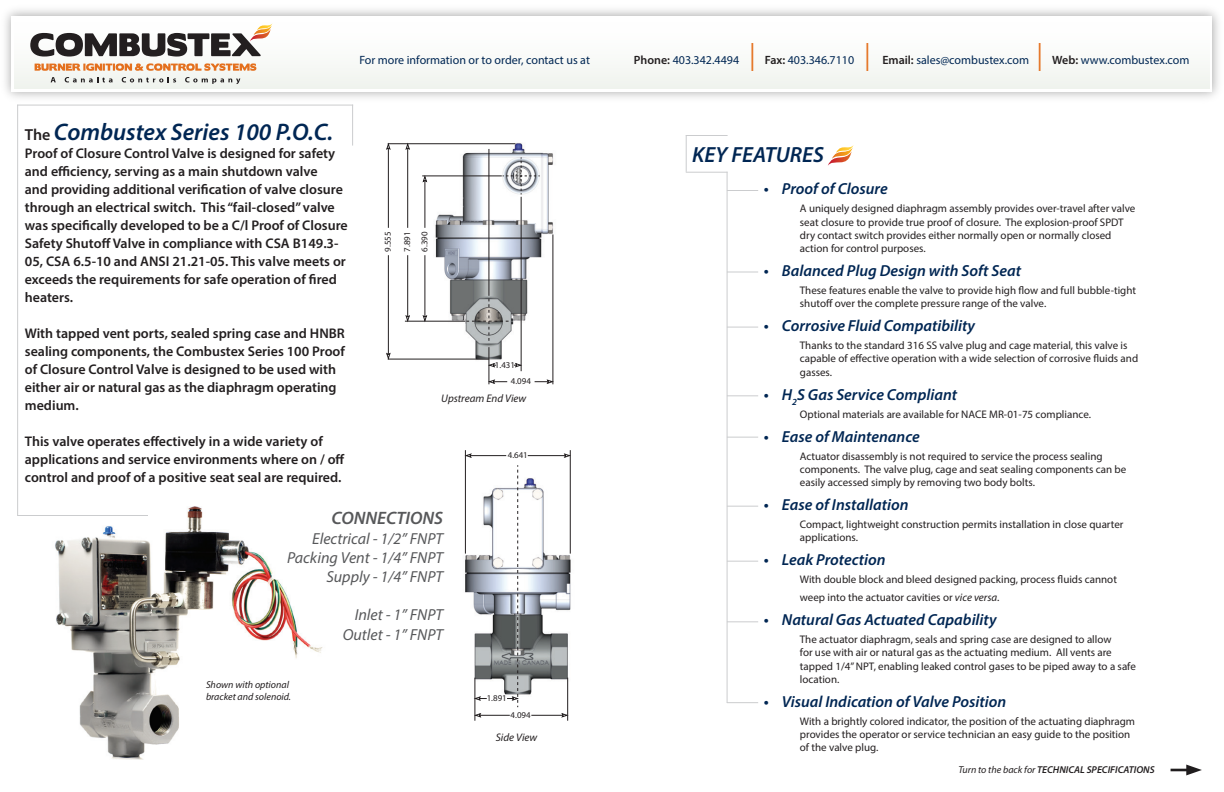
<style>
.page{position:relative;width:1224px;height:792px;background:#fff}
.page>*{position:absolute;margin:0;border:0;box-sizing:border-box;transform-origin:0 0}
.t1{font:italic condensed 28px "Myriad Pro";color:#e4701e}
.t2{font:italic 600 24px "Myriad Pro";color:#002653}
.t3{font:italic 600 22px "Myriad Pro";color:#002653}
.t4{font:italic 600 18px "Myriad Pro";color:#57585a}
.t5{font:italic 600 16px "Myriad Pro";color:#002653}
.t6{font:italic 16px/19.2px "Myriad Pro";color:#57585a;text-align:right}
.t7{font:600 14px/18px "Myriad Pro";color:#231f20}
.t8{font:12px "Myriad Pro";color:#002653}
.t9{font:11px/13.2px "Myriad Pro";color:#231f20}
.t10{font:italic 11px "Myriad Pro";color:#231f20}
.t11{font:italic 600 10px "Myriad Pro";color:#231f20}
.t12{font:italic 10px/12px "Myriad Pro";color:#231f20}
.t13{font:8.9px/19.3px "Myriad Pro";color:#231f20}
.s1{font-weight:600;color:#231f20}
.s2{font-style:normal;font-size:16px;color:#231f20}
.s3{font-style:italic}
.s4{font-weight:400}
</style>
<div class="page">
<img style="left:464px;top:450px;width:107px;height:271px">
<hr style="left:475px;top:678px;width:1px;height:43px;background:#231f20">
<hr style="left:567px;top:678px;width:1px;height:43px;background:#231f20">
<svg style="left:475px;top:713px;width:6px;height:4px"></svg>
<hr style="left:480px;top:715px;width:30px;height:1px;background:#231f20">
<svg style="left:562px;top:713px;width:5px;height:4px"></svg>
<hr style="left:531px;top:715px;width:32px;height:1px;background:#231f20">
<svg style="left:475px;top:696px;width:12px;height:5px"></svg>
<svg style="left:507px;top:465px;width:12px;height:242px"></svg>
<svg style="left:466px;top:453px;width:6px;height:5px"></svg>
<hr style="left:470px;top:455px;width:36px;height:1px;background:#231f20">
<svg style="left:564px;top:453px;width:6px;height:5px"></svg>
<hr style="left:528px;top:455px;width:38px;height:1px;background:#231f20">
<hr style="left:465px;top:450px;width:1px;height:104px;background:#231f20">
<hr style="left:570px;top:450px;width:1px;height:104px;background:#231f20">
<img style="left:386px;top:135px;width:313px;height:250px">
<svg style="left:503px;top:157px;width:37px;height:37px"></svg>
<svg style="left:466px;top:299px;width:45px;height:45px"></svg>
<hr style="left:489px;top:149px;width:1px;height:147px;background:#231f20">
<hr style="left:521px;top:197px;width:1px;height:174px;background:#231f20">
<hr style="left:553px;top:234px;width:1px;height:150px;background:#231f20">
<hr style="left:489px;top:347px;width:1px;height:37px;background:#231f20">
<hr style="left:422px;top:176px;width:80px;height:1px;background:#231f20">
<hr style="left:405px;top:321px;width:60px;height:1px;background:#231f20">
<hr style="left:388px;top:359px;width:101px;height:1px;background:#231f20">
<hr style="left:388px;top:144px;width:127px;height:1px;background:#231f20">
<svg style="left:489px;top:380px;width:18px;height:4px"></svg>
<svg style="left:535px;top:380px;width:18px;height:4px"></svg>
<svg style="left:489px;top:363px;width:7px;height:4px"></svg>
<svg style="left:514px;top:363px;width:7px;height:4px"></svg>
<svg style="left:423px;top:315px;width:4px;height:6px"></svg>
<hr style="left:425px;top:255px;width:1px;height:62px;background:#231f20">
<svg style="left:423px;top:176px;width:4px;height:6px"></svg>
<hr style="left:425px;top:181px;width:1px;height:47px;background:#231f20">
<svg style="left:406px;top:315px;width:4px;height:6px"></svg>
<hr style="left:408px;top:255px;width:1px;height:62px;background:#231f20">
<svg style="left:406px;top:144px;width:4px;height:6px"></svg>
<hr style="left:408px;top:148px;width:1px;height:80px;background:#231f20">
<svg style="left:386px;top:353px;width:5px;height:6px"></svg>
<hr style="left:388px;top:255px;width:1px;height:99px;background:#231f20">
<svg style="left:386px;top:144px;width:5px;height:6px"></svg>
<hr style="left:388px;top:148px;width:1px;height:80px;background:#231f20">
<img style="left:55px;top:506px;width:268px;height:254px">
<svg style="left:828px;top:145px;width:26px;height:21px"></svg>
<hr style="left:686px;top:172px;width:42px;height:1px;background:#cbccce">
<hr style="left:686px;top:135px;width:42px;height:1px;background:#cbccce">
<hr style="left:727px;top:172px;width:1px;height:531px;background:#cbccce">
<hr style="left:727px;top:190px;width:31px;height:1px;background:#cbccce">
<hr style="left:727px;top:327px;width:31px;height:1px;background:#cbccce">
<hr style="left:727px;top:272px;width:31px;height:1px;background:#cbccce">
<hr style="left:727px;top:395px;width:31px;height:1px;background:#cbccce">
<hr style="left:727px;top:437px;width:31px;height:1px;background:#cbccce">
<hr style="left:727px;top:506px;width:31px;height:1px;background:#cbccce">
<hr style="left:727px;top:561px;width:31px;height:1px;background:#cbccce">
<hr style="left:727px;top:621px;width:31px;height:1px;background:#cbccce">
<hr style="left:727px;top:702px;width:31px;height:1px;background:#cbccce">
<hr style="left:686px;top:135px;width:1px;height:37px;background:#cbccce">
<svg style="left:1171px;top:765px;width:31px;height:10px"></svg>
<hr style="left:17px;top:105px;width:1px;height:410px;background:#cbccce">
<hr style="left:352px;top:105px;width:1px;height:41px;background:#cbccce">
<hr style="left:17px;top:515px;width:131px;height:1px;background:#cbccce">
<div style="left:14px;top:19px;width:1196px;height:70px;background:#f9faf8"></div>
<svg style="left:35px;top:63px;width:221px;height:8px"></svg>
<svg style="left:30px;top:24px;width:242px;height:33px"></svg>
<svg style="left:51px;top:77px;width:5px;height:5px"></svg>
<svg style="left:65px;top:77px;width:48px;height:5px"></svg>
<svg style="left:122px;top:77px;width:54px;height:5px"></svg>
<svg style="left:185px;top:77px;width:55px;height:7px"></svg>
<p class="t8" style="left:359px;top:53px;width:232px">For more information or to order, contact us at</p>
<p class="t8" style="left:634px;top:53px;width:107px"><span class="s1">Phone:</span> 403.342.4494</p>
<h1 class="t1" style="left:749px;top:38px;width:7px">|</h1>
<p class="t8" style="left:765px;top:53px;width:91px"><span class="s1">Fax:</span> 403.346.7110</p>
<h1 class="t1" style="left:864px;top:38px;width:7px">|</h1>
<p class="t8" style="left:882px;top:53px;width:148px"><span class="s1">Email:</span> sales@combustex.com</p>
<h1 class="t1" style="left:1037px;top:38px;width:7px">|</h1>
<p class="t8" style="left:1052px;top:53px;width:139px"><span class="s1">Web:</span> www.combustex.com</p>
<h2 class="t2" style="left:25px;top:116px;width:310px"><span class="s2">The</span> Combustex Series 100 P.O.C.</h2>
<p class="t7" style="left:25px;top:143px;width:324px">Proof of Closure Control Valve is designed for safety and efficiency, serving as a main shutdown valve<br>and providing additional verification of valve closure through an electrical switch. This “fail-closed” valve was specifically developed to be a C/l Proof of Closure Safety Shutoff Valve in compliance with CSA B149.3- 05, CSA 6.5-10 and ANSI 21.21-05. This valve meets or exceeds the requirements for safe operation of fired heaters.</p>
<p class="t7" style="left:25px;top:323px;width:322px">With tapped vent ports, sealed spring case and HNBR sealing components, the Combustex Series 100 Proof of Closure Control Valve is designed to be used with either air or natural gas as the diaphragm operating medium.</p>
<p class="t7" style="left:25px;top:431px;width:321px">This valve operates effectively in a wide variety of applications and service environments where on / off control and proof of a positive seat seal are required.</p>
<p class="t13" style="left:378px;top:252px;width:22px;rotate:-90deg">9.555<br>7.891</p>
<p class="t13" style="left:415px;top:252px;width:22px;rotate:-90deg">6.390</p>
<p class="t13" style="left:495px;top:355px;width:22px">1.431</p>
<p class="t13" style="left:511px;top:372px;width:22px">4.094</p>
<p class="t10" style="left:441px;top:391px;width:87px">Upstream End View</p>
<p class="t13" style="left:508px;top:446px;width:22px">4.641</p>
<h3 class="t4" style="left:332px;top:507px;width:113px">CONNECTIONS</h3>
<h3 class="t6" style="left:287px;top:528px;width:157px">Electrical - 1/2” FNPT<br>Packing Vent - 1/4” FNPT<br>Supply - 1/4” FNPT</h3>
<h3 class="t6" style="left:343px;top:605px;width:102px">Inlet - 1” FNPT<br>Outlet - 1” FNPT</h3>
<p class="t12" style="left:206px;top:678px;width:87px">Shown with optional bracket and solenoid.</p>
<p class="t13" style="left:487px;top:689px;width:22px">1.891</p>
<p class="t13" style="left:511px;top:705px;width:22px">4.094</p>
<p class="t10" style="left:496px;top:730px;width:43px">Side View</p>
<h3 class="t3" style="left:692px;top:141px;width:133px">KEY FEATURES</h3>
<h3 class="t5" style="left:764px;top:179px;width:125px">• Proof of Closure</h3>
<p class="t9" style="left:800px;top:202px;width:337px">A uniquely designed diaphragm assembly provides over-travel after valve seat closure to provide true proof of closure. The explosion-proof SPDT dry contact switch provides either normally open or normally closed action for control purposes.</p>
<h3 class="t5" style="left:764px;top:260px;width:259px">• Balanced Plug Design with Soft Seat</h3>
<p class="t9" style="left:800px;top:283px;width:338px">These features enable the valve to provide high flow and full bubble-tight shutoff over the complete pressure range of the valve.</p>
<h3 class="t5" style="left:764px;top:316px;width:213px">• Corrosive Fluid Compatibility</h3>
<p class="t9" style="left:800px;top:339px;width:340px">Thanks to the standard 316 SS valve plug and cage material, this valve is capable of effective operation with a wide selection of corrosive fluids and gasses.</p>
<h3 class="t5" style="left:764px;top:384px;width:195px">• H<sub>2</sub>S Gas Service Compliant</h3>
<p class="t9" style="left:800px;top:407px;width:293px">Optional materials are available for NACE MR-01-75 compliance.</p>
<h3 class="t5" style="left:764px;top:426px;width:157px">• Ease of Maintenance</h3>
<p class="t9" style="left:800px;top:449px;width:328px">Actuator disassembly is not required to service the process sealing components. The valve plug, cage and seat sealing components can be easily accessed simply by removing two body bolts.</p>
<h3 class="t5" style="left:764px;top:494px;width:146px">• Ease of Installation</h3>
<p class="t9" style="left:800px;top:517px;width:325px">Compact, lightweight construction permits installation in close quarter applications.</p>
<h3 class="t5" style="left:764px;top:550px;width:123px">• Leak Protection</h3>
<p class="t9" style="left:800px;top:570px;width:319px;line-height:18px">With double block and bleed designed packing, process fluids cannot weep into the actuator cavities or <span class="s3">vice versa</span>.</p>
<h3 class="t5" style="left:764px;top:610px;width:234px">• Natural Gas Actuated Capability</h3>
<p class="t9" style="left:800px;top:633px;width:337px">The actuator diaphragm, seals and spring case are designed to allow<br>for use with air or natural gas as the actuating medium. All vents are tapped 1/4” NPT, enabling leaked control gases to be piped away to a safe location.</p>
<h3 class="t5" style="left:764px;top:691px;width:244px">• Visual Indication of Valve Position</h3>
<p class="t9" style="left:800px;top:714px;width:337px">With a brightly colored indicator, the position of the actuating diaphragm provides the operator or service technician an easy guide to the position of the valve plug.</p>
<p class="t11" style="left:958px;top:763px;width:198px"><span class="s4">Turn to the back for</span> TECHNICAL SPECIFICATIONS</p>
</div>
